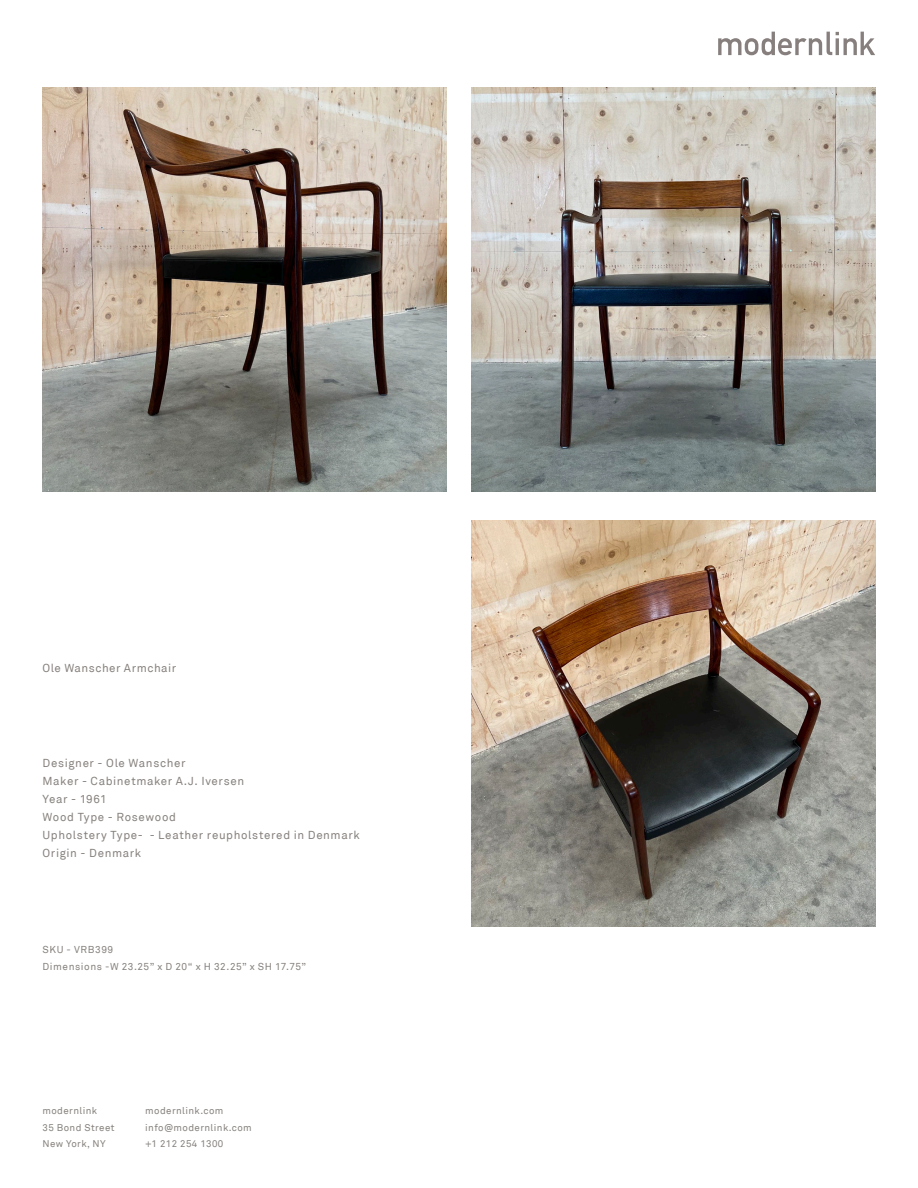
<style>
.page{position:relative;width:918px;height:1188px;background:#fff}
.page>*{position:absolute;margin:0;border:0;box-sizing:border-box;transform-origin:0 0}
.t1{font:11.55px "Akkurat";letter-spacing:.055em;color:#86817d}
.t2{font:11.55px "Akkurat";letter-spacing:.035em;color:#86817d}
.t3{font:10.05px "Akkurat";letter-spacing:.055em;color:#86817d}
.t4{font:9.75px "Akkurat";letter-spacing:.04em;color:#86817d}
</style>
<div class="page">
<svg style="left:718px;top:32px;width:157px;height:23px"></svg>
<img style="left:43px;top:88px;width:403px;height:404px">
<img style="left:471px;top:520px;width:404px;height:407px">
<img style="left:471px;top:88px;width:404px;height:404px">
<p class="t1" style="left:43px;top:661px;width:135px">Ole Wanscher Armchair</p>
<p class="t1" style="left:43px;top:757px;width:145px">Designer - Ole Wanscher</p>
<p class="t1" style="left:43px;top:775px;width:203px">Maker - Cabinetmaker A.J. Iversen</p>
<p class="t2" style="left:43px;top:793px;width:66px">Year - 1961</p>
<p class="t1" style="left:43px;top:811px;width:135px">Wood Type - Rosewood</p>
<p class="t1" style="left:43px;top:829px;width:319px">Upholstery Type- - Leather reupholstered in Denmark</p>
<p class="t1" style="left:43px;top:847px;width:100px">Origin - Denmark</p>
<p class="t3" style="left:43px;top:944px;width:72px">SKU - VRB399</p>
<p class="t3" style="left:43px;top:960px;width:265px">Dimensions -W 23.25” x D 20“ x H 32.25” x SH 17.75”</p>
<p class="t4" style="left:43px;top:1105px;width:56px">modernlink</p>
<p class="t4" style="left:43px;top:1122px;width:73px">35 Bond Street</p>
<p class="t4" style="left:43px;top:1138px;width:65px">New York, NY</p>
<p class="t4" style="left:145px;top:1105px;width:80px">modernlink.com</p>
<p class="t4" style="left:145px;top:1122px;width:108px">info@modernlink.com</p>
<p class="t4" style="left:145px;top:1138px;width:80px">+1 212 254 1300</p>
</div>
